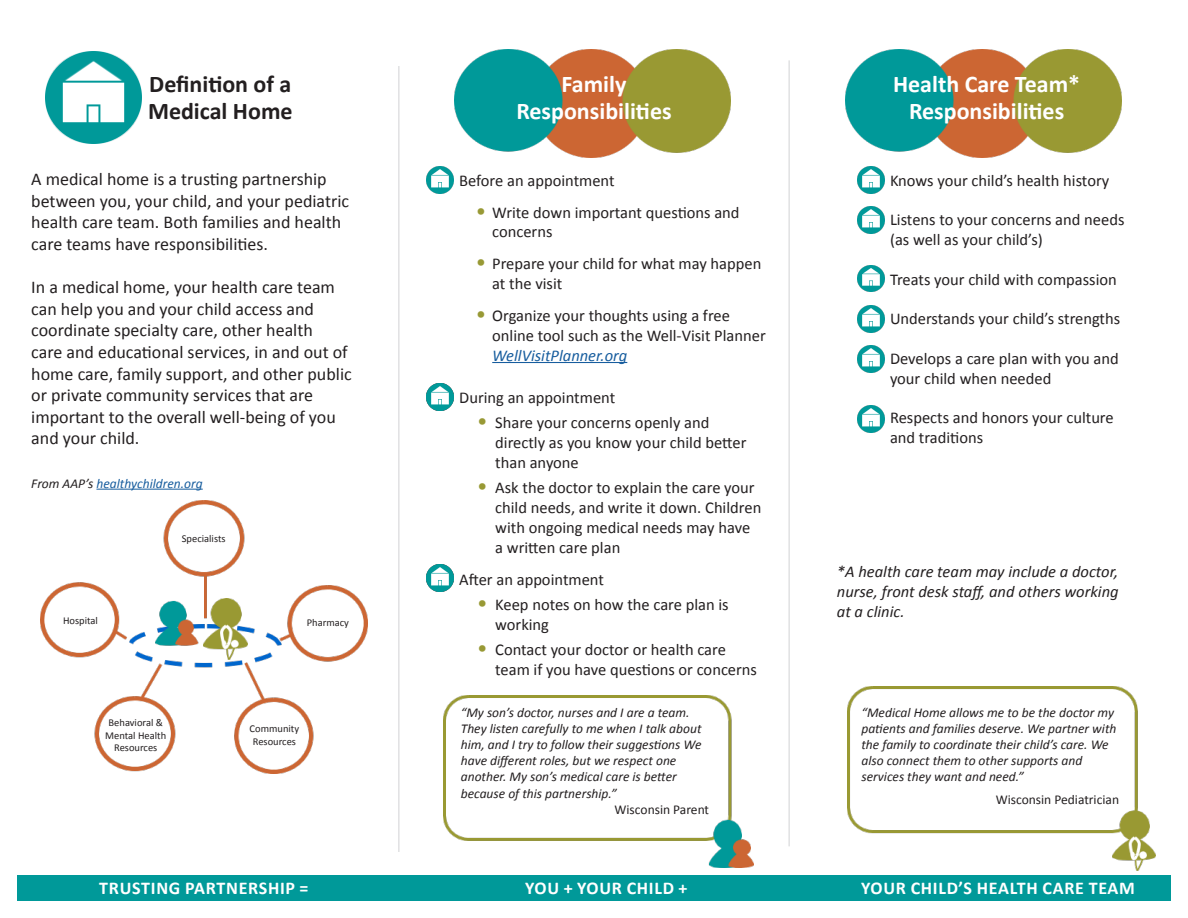
<style>
.page{position:relative;width:1188px;height:918px;background:#fff}
.page>*{position:absolute;margin:0;border:0;box-sizing:border-box;transform-origin:0 0}
.t1{font:700 24px "Calibri";color:#fff}
.t2{font:700 24px "Calibri";color:#231f20}
.t3{font:18px/21.6px "Calibri";color:#231f20}
.t4{font:700 18px "Calibri";letter-spacing:.04em;color:#fff}
.t5{font:16.5px/19.8px "Calibri";color:#231f20}
.t6{font:italic 16.5px/19.8px "Calibri";color:#231f20}
.t7{font:italic 13.5px/16.2px "Calibri";color:#231f20;text-align:justify}
.t8{font:13.5px "Calibri";color:#231f20}
.t9{font:italic 13.5px "Calibri";color:#175d9e}
.t10{font:10.5px/12.6px "Calibri";color:#231f20;text-align:center}
.s1{color:#231f20}
.s2{font-size:21px;color:#989935}
.s3{font-style:italic;color:#175d9e}
</style>
<div class="page">
<img style="left:455px;top:50px;width:276px;height:108px">
<img style="left:846px;top:50px;width:276px;height:108px">
<img style="left:45px;top:52px;width:96px;height:91px">
<img style="left:426px;top:166px;width:28px;height:27px">
<img style="left:857px;top:166px;width:28px;height:27px">
<img style="left:857px;top:207px;width:28px;height:26px">
<img style="left:857px;top:265px;width:28px;height:27px">
<img style="left:857px;top:305px;width:28px;height:27px">
<img style="left:857px;top:346px;width:28px;height:26px">
<img style="left:857px;top:406px;width:28px;height:27px">
<img style="left:426px;top:384px;width:28px;height:26px">
<img style="left:443px;top:695px;width:310px;height:172px">
<div style="left:17px;top:876px;width:1154px;height:25px;background:#099"></div>
<img style="left:848px;top:687px;width:307px;height:183px">
<img style="left:40px;top:501px;width:327px;height:272px">
<img style="left:204px;top:599px;width:44px;height:60px">
<hr style="left:492px;top:362px;width:135px;height:1px;background:#175d9e">
<img style="left:426px;top:565px;width:28px;height:27px">
<hr style="left:96px;top:489px;width:107px;height:1px;background:#175d9e">
<hr style="left:399px;top:66px;width:1px;height:786px;background:#d1d2d4">
<hr style="left:789px;top:60px;width:1px;height:786px;background:#d1d2d4">
<p class="t2" style="left:149px;top:69px;width:144px">Definition of a</p>
<p class="t2" style="left:148px;top:96px;width:146px">Medical Home</p>
<p class="t3" style="left:31px;top:169px;width:319px">A medical home is a trusting partnership between you, your child, and your pediatric health care team. Both families and health</p>
<p class="t3" style="left:31px;top:233px;width:238px">care teams have responsibilities.</p>
<p class="t3" style="left:31px;top:277px;width:305px">In a medical home, your health care team can help you and your child access and</p>
<p class="t3" style="left:31px;top:320px;width:322px">coordinate specialty care, other health<br>care and educational services, in and out of home care, family support, and other public or private community services that are</p>
<p class="t3" style="left:31px;top:406px;width:306px">important to the overall well-being of you</p>
<p class="t3" style="left:31px;top:428px;width:110px">and your child.</p>
<p class="t9" style="left:31px;top:474px;width:173px"><span class="s1">From AAP’s</span> healthychildren.org</p>
<p class="t10" style="left:63px;top:614px;width:36px">Hospital</p>
<p class="t10" style="left:182px;top:532px;width:45px">Specialists</p>
<p class="t10" style="left:307px;top:616px;width:44px">Pharmacy</p>
<p class="t10" style="left:105px;top:716px;width:63px">Behavioral &amp;<br>Mental Health<br>Resources</p>
<p class="t10" style="left:250px;top:722px;width:51px">Community</p>
<p class="t10" style="left:253px;top:735px;width:45px">Resources</p>
<p class="t1" style="left:562px;top:69px;width:66px">Family</p>
<p class="t1" style="left:516px;top:96px;width:157px">Responsibilities</p>
<p class="t5" style="left:459px;top:170px;width:157px">Before an appointment</p>
<p class="t5" style="left:492px;top:202px;width:249px;text-indent:-16px"><span class="s2">•</span> Write down important questions and concerns</p>
<p class="t5" style="left:492px;top:254px;width:271px;text-indent:-16px"><span class="s2">•</span> Prepare your child for what may happen at the visit</p>
<p class="t5" style="left:492px;top:306px;width:275px;text-indent:-16px"><span class="s2">•</span> Organize your thoughts using a free online tool such as the Well-Visit Planner<br><span class="s3">WellVisitPlanner.org</span></p>
<p class="t5" style="left:459px;top:388px;width:158px">During an appointment</p>
<p class="t5" style="left:495px;top:413px;width:253px;text-indent:-18px"><span class="s2">•</span> Share your concerns openly and directly as you know your child better than anyone</p>
<p class="t5" style="left:495px;top:478px;width:268px;text-indent:-18px"><span class="s2">•</span> Ask the doctor to explain the care your child needs, and write it down. Children with ongoing medical needs may have a written care plan</p>
<p class="t5" style="left:459px;top:569px;width:146px">After an appointment</p>
<p class="t5" style="left:495px;top:594px;width:235px;text-indent:-18px"><span class="s2">•</span> Keep notes on how the care plan is working</p>
<p class="t5" style="left:495px;top:639px;width:263px;text-indent:-18px"><span class="s2">•</span> Contact your doctor or health care team if you have questions or concerns</p>
<p class="t7" style="left:461px;top:703px;width:230px">“My son’s doctor, nurses and I are a team.</p>
<p class="t7" style="left:461px;top:720px;width:242px">They listen carefully to me when I talk about him, and I try to follow their suggestions We have different roles, but we respect one</p>
<p class="t7" style="left:461px;top:768px;width:217px">another. My son’s medical care is better</p>
<p class="t7" style="left:461px;top:784px;width:157px">because of this partnership.”</p>
<p class="t8" style="left:615px;top:801px;width:96px">Wisconsin Parent</p>
<p class="t1" style="left:893px;top:69px;width:189px">Health Care Team*</p>
<p class="t1" style="left:909px;top:96px;width:157px">Responsibilities</p>
<p class="t5" style="left:890px;top:170px;width:221px">Knows your child’s health history</p>
<p class="t5" style="left:890px;top:210px;width:236px">Listens to your concerns and needs (as well as your child’s)</p>
<p class="t5" style="left:890px;top:269px;width:228px">Treats your child with compassion</p>
<p class="t5" style="left:890px;top:309px;width:232px">Understands your child’s strengths</p>
<p class="t5" style="left:890px;top:348px;width:230px">Develops a care plan with you and your child when needed</p>
<p class="t5" style="left:890px;top:408px;width:225px">Respects and honors your culture and traditions</p>
<p class="t6" style="left:837px;top:561px;width:283px">*A health care team may include a doctor,</p>
<p class="t6" style="left:837px;top:581px;width:283px">nurse, front desk staff, and others working at a clinic.</p>
<p class="t7" style="left:861px;top:703px;width:257px;text-align:left">“Medical Home allows me to be the doctor my patients and families deserve. We partner with the family to coordinate their child’s care. We also connect them to other supports and services they want and need.”</p>
<p class="t8" style="left:996px;top:791px;width:125px">Wisconsin Pediatrician</p>
<p class="t4" style="left:99px;top:876px;width:211px">TRUSTING PARTNERSHIP =</p>
<p class="t4" style="left:525px;top:876px;width:164px">YOU + YOUR CHILD +</p>
<p class="t4" style="left:861px;top:876px;width:275px">YOUR CHILD’S HEALTH CARE TEAM</p>
</div>
